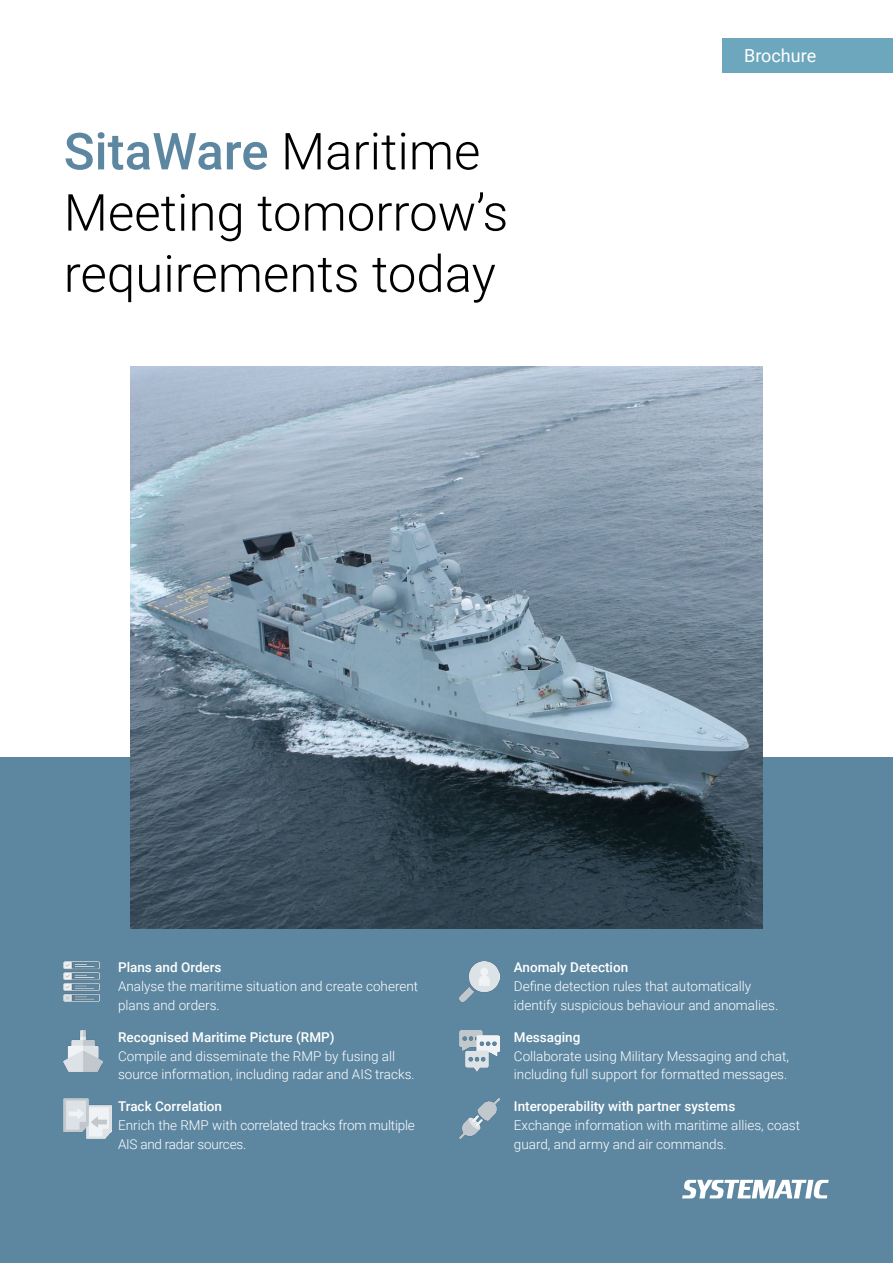
<style>
.page{position:relative;width:893px;height:1263px;background:#fff}
.page>*{position:absolute;margin:0;border:0;box-sizing:border-box;transform-origin:0 0}
.Rubrik_1_med_manchet{font:300 51px/61.2px "Roboto";color:#000}
.H3-black{font:18px "Roboto";color:#fff}
.Forside_brød{font:300 13.5px/18.9px "Roboto";color:#fff}
.Forside_mellemrubrikker{font:500 13.5px "Roboto";color:#fff}
.s1{font-weight:500;color:#5d87a1}
</style>
<div class="page">
<div style="left:0;top:758px;width:893px;height:505px;background:#5d87a1"></div>
<svg style="left:682px;top:1180px;width:147px;height:18px"></svg>
<div style="left:723px;top:38px;width:170px;height:34px;background:#6ca7be"></div>
<img style="left:131px;top:366px;width:631px;height:562px">
<img style="left:64px;top:961px;width:35px;height:41px">
<img style="left:64px;top:1031px;width:39px;height:40px">
<img style="left:459px;top:961px;width:41px;height:41px">
<img style="left:459px;top:1031px;width:41px;height:40px">
<img style="left:459px;top:1098px;width:41px;height:41px">
<img style="left:64px;top:1098px;width:48px;height:41px">
<p class="Rubrik_1_med_manchet" style="left:64px;top:119px;width:446px"><span class="s1">SitaWare</span> Maritime<br>Meeting tomorrow’s requirements today</p>
<p class="H3-black" style="left:744px;top:43px;width:74px">Brochure</p>
<p class="Forside_mellemrubrikker" style="left:118px;top:958px;width:105px">Plans and Orders</p>
<p class="Forside_brød" style="left:118px;top:976px;width:302px">Analyse the maritime situation and create coherent plans and orders.</p>
<p class="Forside_mellemrubrikker" style="left:118px;top:1027px;width:218px">Recognised Maritime Picture (RMP)</p>
<p class="Forside_brød" style="left:118px;top:1046px;width:298px">Compile and disseminate the RMP by fusing all source information, including radar and AIS tracks.</p>
<p class="Forside_mellemrubrikker" style="left:118px;top:1097px;width:106px">Track Correlation</p>
<p class="Forside_brød" style="left:118px;top:1115px;width:298px">Enrich the RMP with correlated tracks from multiple<br>AIS and radar sources.</p>
<p class="Forside_mellemrubrikker" style="left:514px;top:958px;width:116px">Anomaly Detection</p>
<p class="Forside_brød" style="left:514px;top:976px;width:266px">Define detection rules that automatically identify suspicious behaviour and anomalies.</p>
<p class="Forside_mellemrubrikker" style="left:514px;top:1027px;width:68px">Messaging</p>
<p class="Forside_brød" style="left:514px;top:1046px;width:277px">Collaborate using Military Messaging and chat, including full support for formatted messages.</p>
<p class="Forside_mellemrubrikker" style="left:514px;top:1097px;width:223px">Interoperability with partner systems</p>
<p class="Forside_brød" style="left:514px;top:1115px;width:288px">Exchange information with maritime allies, coast guard, and army and air commands.</p>
</div>
